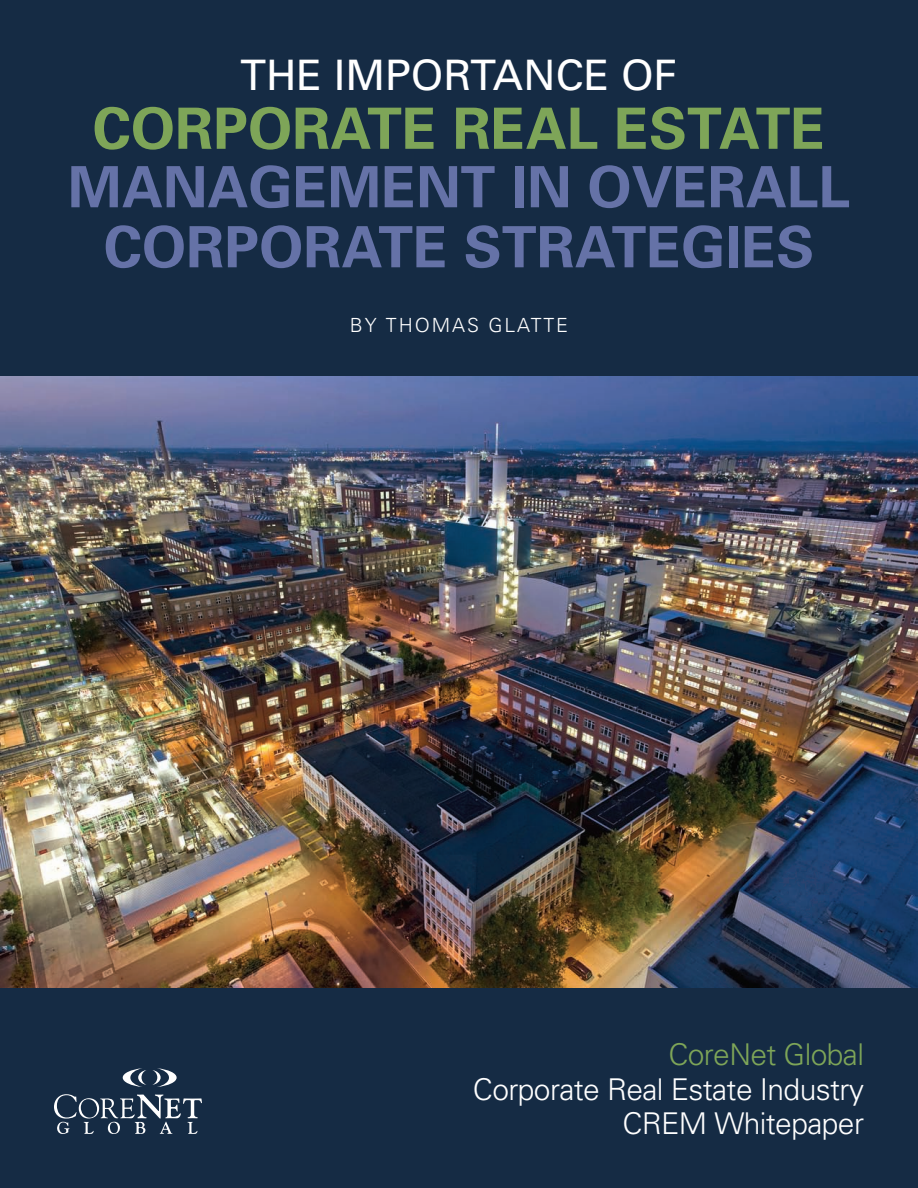
<style>
.page{position:relative;width:918px;height:1188px;background:#152b44}
.page>*{position:absolute;margin:0;border:0;box-sizing:border-box;transform-origin:0 0}
.t1{font:700 57px/60px "Univers";color:#6572a7;text-align:center}
.t2{font:700 57px "Univers";color:#7ea558}
.t3{font:42px "Univers";color:#fff}
.t4{font:300 30px/34.5px "Univers";letter-spacing:-.02em;color:#fff;text-align:right}
.t5{font:300 30px "Univers";letter-spacing:-.02em;color:#7ea558}
.t6{font:300 19.5px "Univers";letter-spacing:.1em;color:#fff}
</style>
<div class="page">
<img style="left:0;top:377px;width:918px;height:611px">
<svg style="left:123px;top:1068px;width:54px;height:19px"></svg>
<svg style="left:54px;top:1094px;width:148px;height:40px"></svg>
<h2 class="t3" style="left:241px;top:49px;width:438px">THE IMPORTANCE OF</h2>
<h1 class="t2" style="left:93px;top:92px;width:734px">CORPORATE REAL ESTATE</h1>
<h1 class="t1" style="left:68px;top:155px;width:784px">MANAGEMENT IN OVERALL<br>CORPORATE STRATEGIES</h1>
<p class="t6" style="left:350px;top:313px;width:220px">BY THOMAS GLATTE</p>
<p class="t5" style="left:668px;top:1037px;width:197px">CoreNet Global</p>
<p class="t4" style="left:473px;top:1071px;width:393px">Corporate Real Estate Industry<br>CREM Whitepaper</p>
</div>
